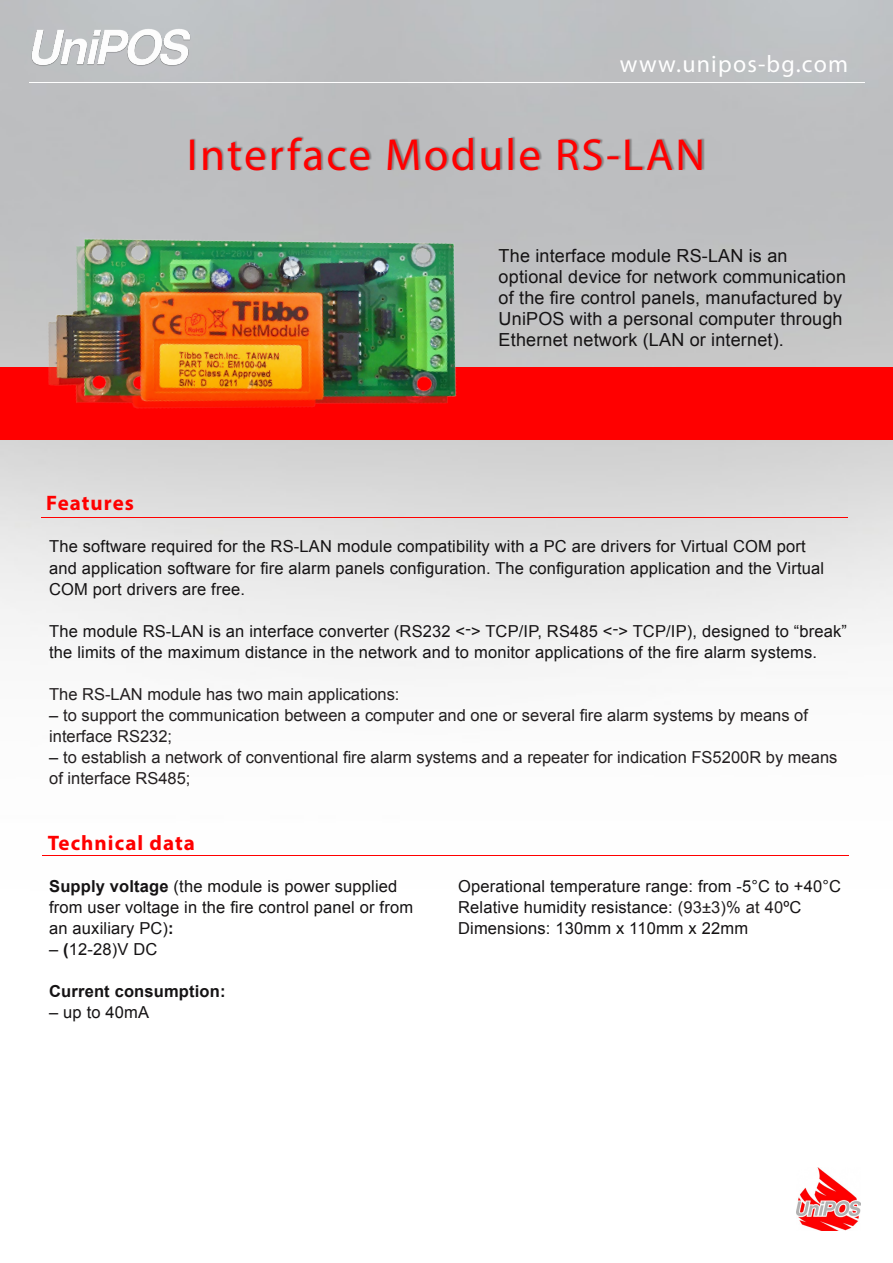
<style>
.page{position:relative;width:893px;height:1263px;background:#fff}
.page>*{position:absolute;margin:0;border:0;box-sizing:border-box;transform-origin:0 0}
.t1{font:45px "Myriad Pro";letter-spacing:.05em;color:#f00}
.t2{font:24px "Myriad Pro";letter-spacing:.05em;color:#fff}
.t3{font:700 21px "Myriad Pro";letter-spacing:.05em;color:#f00}
.t4{font:18px/21px "Arial";letter-spacing:.01em;color:#151314}
.t5{font:16.5px/21px "Arial";letter-spacing:.01em;color:#151314}
.t6{font:16.5px/21px "Arial";color:#231f20}
.t7{font:700 16.5px "Arial";letter-spacing:.01em;color:#151314}
.s1{color:#151314}
.s2{font-weight:700}
.s3{color:#231f20}
</style>
<div class="page">
<img style="left:0;top:0;width:892px;height:1231px">
<img style="left:4px;top:0;width:229px;height:111px">
<hr style="left:30px;top:82px;width:835px;height:1px;background:#fff">
<hr style="left:41px;top:517px;width:807px;height:1px;background:#f00">
<div style="left:190px;top:136px;width:514px;height:36px;background:#231f20;opacity:.35"></div>
<div style="left:0;top:368px;width:893px;height:72px;background:#f00"></div>
<img style="left:25px;top:96px;width:496px;height:412px">
<hr style="left:42px;top:855px;width:807px;height:1px;background:#f00">
<img style="left:796px;top:1167px;width:65px;height:63px">
<h2 class="t2" style="left:620px;top:49px;width:230px">www.unipos-bg.com</h2>
<h1 class="t1" style="left:187px;top:127px;width:520px">Interface Module RS-LAN</h1>
<p class="t4" style="left:499px;top:245px;width:349px">The interface module RS-LAN is an optional device for network communication of the fire control panels, manufactured by UniPOS with a personal computer through Ethernet network (LAN or internet).</p>
<p class="t3" style="left:46px;top:489px;width:89px">Features</p>
<p class="t5" style="left:49px;top:536px;width:776px">The software required for the RS-LAN module compatibility with a PC are drivers for Virtual COM port and application software for fire alarm panels configuration. The configuration application and the Virtual<br>COM port drivers are free.</p>
<p class="t5" style="left:49px;top:620px;width:799px">The module RS-LAN is an interface converter (RS232 &lt;-&gt; TCP/IP, RS485 &lt;-&gt; TCP/IP), designed to “break” the limits of the maximum distance in the network and to monitor applications of the fire alarm systems.</p>
<p class="t6" style="left:49px;top:683px;width:352px">The RS-LAN module has two main applications:</p>
<p class="t6" style="left:49px;top:704px;width:760px"><span class="s1">–</span> to support the communication between a computer and one or several fire alarm systems by means of interface RS232;</p>
<p class="t6" style="left:49px;top:746px;width:790px"><span class="s1">–</span> to establish a network of conventional fire alarm systems and a repeater for indication FS5200R by means of interface RS485;</p>
<p class="t3" style="left:48px;top:829px;width:149px">Technical data</p>
<p class="t5" style="left:49px;top:875px;width:365px"><span class="s2">Supply voltage</span> (the module is power supplied from user voltage in the fire control panel or from an auxiliary PC)<span class="s2">:</span></p>
<p class="t5" style="left:49px;top:938px;width:110px">– <span class="s2">(</span>12-28)V DC</p>
<p class="t7" style="left:49px;top:979px;width:178px">Current consumption:</p>
<p class="t5" style="left:49px;top:1001px;width:101px">– up to 40mA</p>
<p class="t5" style="left:458px;top:875px;width:384px">Operational temperature range: from -5°C to +40°C<br>Relative humidity resistance: <span class="s3">(93±3)% at 40</span>ºС<br>Dimensions: 130mm x 110mm x 22mm</p>
</div>
